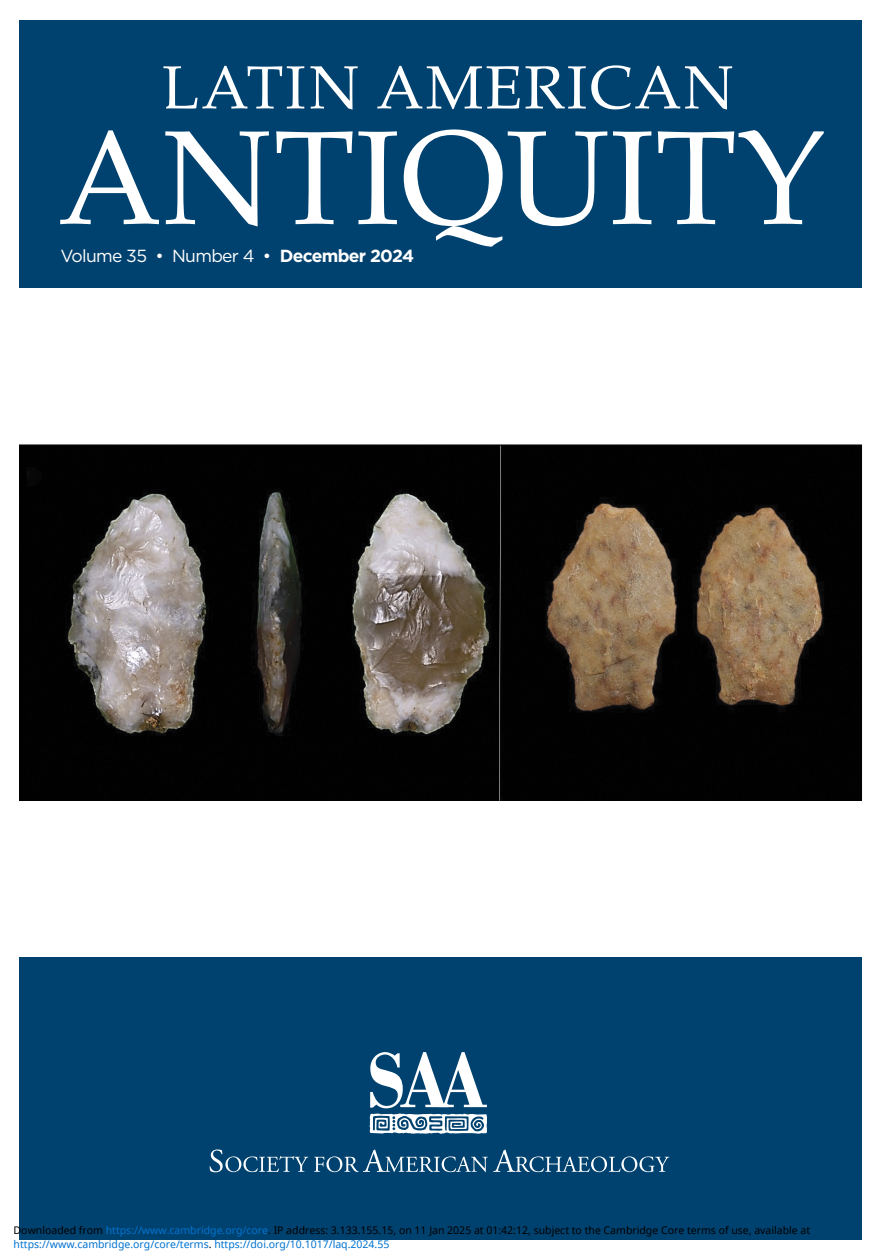
<style>
.page{position:relative;width:882px;height:1260px;background:#fff}
.page>*{position:absolute;margin:0;border:0;box-sizing:border-box;transform-origin:0 0}
.t1{font:17.5px "Gotham";letter-spacing:-.04em;color:#fff}
.t2{font:10.5px "Noto Sans";color:#000}
.t3{font:10.5px "Noto Sans";color:#0172cf}
.s1{font-weight:700}
.s2{color:#0172cf}
.s3{color:#000}
</style>
<div class="page">
<div style="left:20px;top:20px;width:842px;height:268px;background:#00426f"></div>
<img style="left:20px;top:445px;width:842px;height:356px">
<div style="left:20px;top:958px;width:842px;height:282px;background:#00426f"></div>
<svg style="left:210px;top:1149px;width:98px;height:23px"></svg>
<svg style="left:314px;top:1149px;width:355px;height:23px"></svg>
<svg style="left:369px;top:1052px;width:118px;height:82px"></svg>
<svg style="left:60px;top:130px;width:99px;height:94px"></svg>
<svg style="left:165px;top:131px;width:104px;height:95px"></svg>
<svg style="left:276px;top:131px;width:77px;height:93px"></svg>
<svg style="left:359px;top:131px;width:38px;height:93px"></svg>
<svg style="left:404px;top:129px;width:203px;height:118px"></svg>
<svg style="left:613px;top:131px;width:38px;height:93px"></svg>
<svg style="left:658px;top:130px;width:166px;height:94px"></svg>
<svg style="left:163px;top:66px;width:141px;height:43px"></svg>
<svg style="left:310px;top:66px;width:48px;height:44px"></svg>
<svg style="left:377px;top:66px;width:143px;height:43px"></svg>
<svg style="left:526px;top:65px;width:206px;height:45px"></svg>
<h1 class="t1" style="left:60px;top:249px;width:355px">Volume 35 • Number 4 • <span class="s1">December 2024</span></h1>
<p class="t2" style="left:14px;top:1222px;width:798px">Downloaded from <span class="s2">https://www.cambridge.org/core</span>. IP address: 3.133.155.15, on 11 Jan 2025 at 01:42:12, subject to the Cambridge Core terms of use, available at</p>
<p class="t3" style="left:14px;top:1236px;width:377px">https://www.cambridge.org/core/terms<span class="s3">.</span> https://doi.org/10.1017/laq.2024.55</p>
</div>
